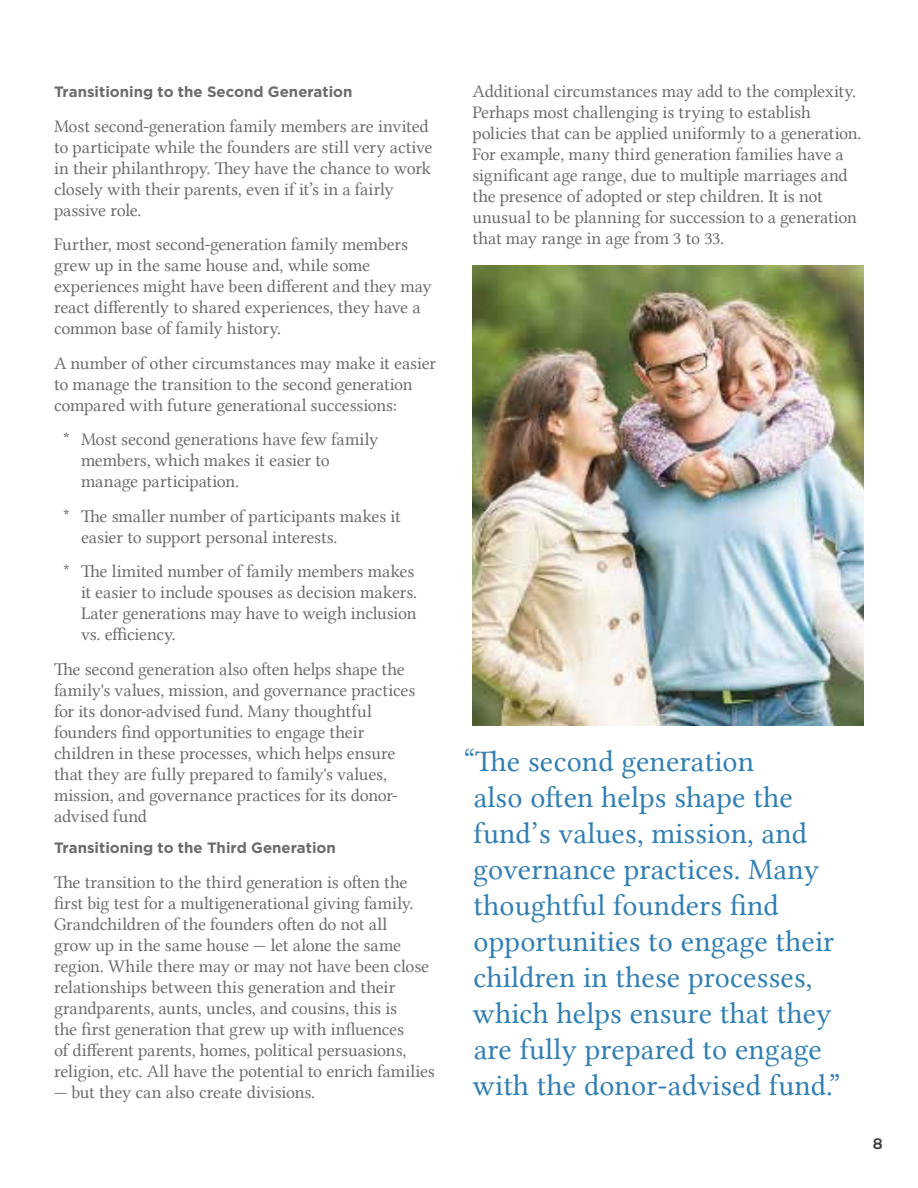
<style>
.page{position:relative;width:918px;height:1188px;background:#fff}
.page>*{position:absolute;margin:0;border:0;box-sizing:border-box;transform-origin:0 0}
.t1{font:30px/36px "Lin Libertine";letter-spacing:.005em;color:#307eb3}
.t2{font:18px/21px "Lin Libertine";letter-spacing:-.01em;color:#6a6b6d}
.t3{font:18px "splekta";color:#414042}
.t4{font:700 15px "Gotham";color:#6a6b6d}
</style>
<div class="page">
<img style="left:472px;top:266px;width:392px;height:460px">
<p class="t4" style="left:54px;top:82px;width:300px">Transitioning to the Second Generation</p>
<p class="t2" style="left:54px;top:115px;width:380px">Most second-generation family members are invited to participate while the founders are still very active in their philanthropy. They have the chance to work closely with their parents, even if it’s in a fairly passive role.</p>
<p class="t2" style="left:54px;top:234px;width:379px">Further, most second-generation family members grew up in the same house and, while some experiences might have been different and they may react differently to shared experiences, they have a common base of family history.</p>
<p class="t2" style="left:54px;top:352px;width:384px">A number of other circumstances may make it easier to manage the transition to the second generation compared with future generational successions:</p>
<p class="t2" style="left:81px;top:429px;width:299px;text-indent:-18px">* Most second generations have few family members, which makes it easier to manage participation.</p>
<p class="t2" style="left:81px;top:505px;width:321px;text-indent:-18px">* The smaller number of participants makes it easier to support personal interests.</p>
<p class="t2" style="left:81px;top:561px;width:338px;text-indent:-18px">* The limited number of family members makes it easier to include spouses as decision makers.<br>Later generations may have to weigh inclusion vs. efficiency.</p>
<p class="t2" style="left:54px;top:658px;width:363px">The second generation also often helps shape the family's values, mission, and governance practices for its donor-advised fund. Many thoughtful founders find opportunities to engage their children in these processes, which helps ensure that they are fully prepared to family's values, mission, and governance practices for its donor&shy;advised fund</p>
<p class="t4" style="left:54px;top:838px;width:283px">Transitioning to the Third Generation</p>
<p class="t2" style="left:54px;top:871px;width:382px">The transition to the third generation is often the first big test for a multigenerational giving family.<br>Grandchildren of the founders often do not all<br>grow up in the same house — let alone the same region. While there may or may not have been close relationships between this generation and their grandparents, aunts, uncles, and cousins, this is<br>the first generation that grew up with influences<br>of different parents, homes, political persuasions, religion, etc. All have the potential to enrich families</p>
<p class="t2" style="left:54px;top:1081px;width:263px">— but they can also create divisions.</p>
<p class="t2" style="left:472px;top:81px;width:391px">Additional circumstances may add to the complexity.<br>Perhaps most challenging is trying to establish policies that can be applied uniformly to a generation.<br>For example, many third generation families have a significant age range, due to multiple marriages and the presence of adopted or step children. It is not unusual to be planning for succession to a generation that may range in age from 3 to 33.</p>
<p class="t1" style="left:464px;top:743px;width:378px">“The second generation<br>also often helps shape the fund’s values, mission, and governance practices. Many thoughtful founders find opportunities to engage their children in these processes, which helps ensure that they are fully prepared to engage with the donor-advised fund.”</p>
<p class="t3" style="left:873px;top:1135px;width:12px">8</p>
</div>
